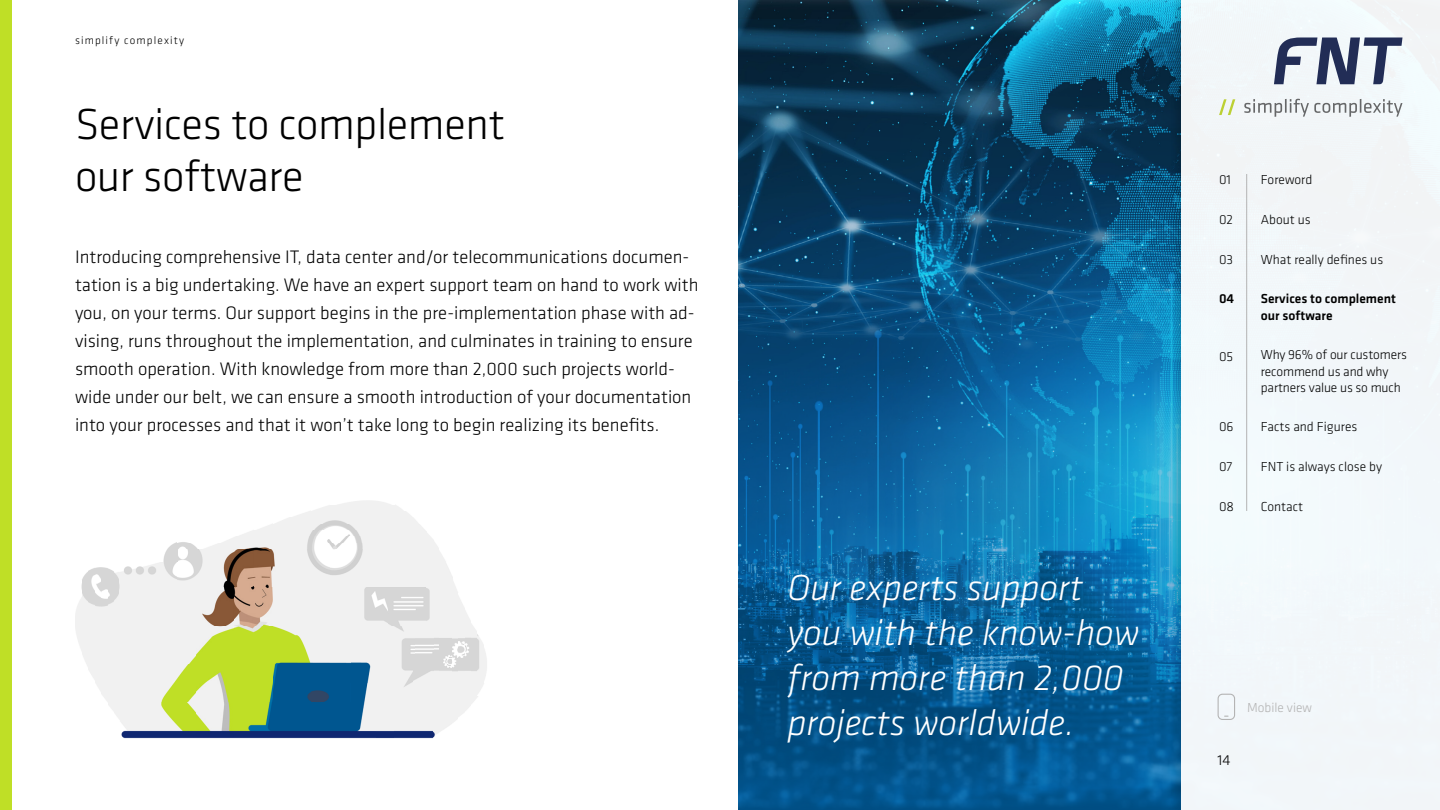
<style>
.page{position:relative;width:1440px;height:810px;background:#fff}
.page>*{position:absolute;margin:0;border:0;box-sizing:border-box;transform-origin:0 0}
.t1{font:300 45px/52.5px "Klavika";letter-spacing:-.01em;color:#000}
.t2{font:italic 300 37.5px/45px "Klavika Basic";color:#fff}
.t3{font:300 18.75px/28.1px "Klavika";color:#000}
.t4{font:300 15px "Klavika";color:#000}
.t5{font:300 13.5px/16.2px "Klavika";color:#000}
.t6{font:500 13.5px/16.2px "Klavika";color:#000}
.t7{font:300 13.5px "Klavika";color:#b3b3b3}
.t8{font:300 11.25px "Klavika";letter-spacing:.1em;color:#000}
</style>
<div class="page">
<div style="left:0;top:0;width:12px;height:810px;background:#bfdf26"></div>
<svg style="left:738px;top:19px;width:432px;height:791px;background:#0b598a"></svg>
<img style="left:376px;top:702px;width:19px;height:37px">
<img style="left:120px;top:625px;width:256px;height:114px">
<img style="left:395px;top:702px;width:38px;height:37px">
<img style="left:433px;top:540px;width:6px;height:198px">
<img style="left:439px;top:561px;width:13px;height:171px">
<img style="left:452px;top:577px;width:7px;height:146px">
<img style="left:113px;top:571px;width:7px;height:149px">
<img style="left:459px;top:598px;width:6px;height:118px">
<img style="left:107px;top:568px;width:6px;height:142px">
<img style="left:465px;top:611px;width:6px;height:100px">
<img style="left:101px;top:567px;width:6px;height:134px">
<img style="left:471px;top:624px;width:7px;height:80px">
<img style="left:376px;top:625px;width:57px;height:77px">
<img style="left:94px;top:567px;width:7px;height:124px">
<img style="left:478px;top:635px;width:6px;height:58px">
<img style="left:88px;top:568px;width:6px;height:110px">
<img style="left:81px;top:572px;width:7px;height:94px">
<img style="left:120px;top:587px;width:307px;height:38px">
<img style="left:427px;top:533px;width:6px;height:92px">
<img style="left:120px;top:561px;width:57px;height:26px">
<img style="left:177px;top:549px;width:231px;height:38px">
<img style="left:163px;top:549px;width:14px;height:12px">
<svg style="left:439px;top:551px;width:6px;height:10px"></svg>
<img style="left:167px;top:542px;width:241px;height:7px">
<img style="left:224px;top:536px;width:184px;height:6px">
<img style="left:240px;top:530px;width:168px;height:6px">
<img style="left:258px;top:523px;width:150px;height:7px">
<img style="left:277px;top:517px;width:141px;height:6px">
<div style="left:1170px;top:0;width:270px;height:810px;background:#000;opacity:.15"></div>
<div style="left:1181px;top:0;width:259px;height:810px;background:#f2f7fa"></div>
<svg style="left:1219px;top:99px;width:16px;height:16px"></svg>
<svg style="left:1244px;top:99px;width:158px;height:18px"></svg>
<svg style="left:1274px;top:38px;width:128px;height:46px"></svg>
<svg style="left:1218px;top:694px;width:17px;height:26px"></svg>
<hr style="left:1246px;top:174px;width:1px;height:337px;background:#b3b3b3">
<p class="t8" style="left:75px;top:33px;width:111px">simplify complexity</p>
<h1 class="t1" style="left:75px;top:97px;width:432px">Services to complement our software</h1>
<p class="t3" style="left:75px;top:242px;width:625px">Introducing comprehensive IT, data center and/or telecommunications documen&shy;tation is a big undertaking. We have an expert support team on hand to work with you, on your terms. Our support begins in the pre-implementation phase with ad&shy;vising, runs throughout the implementation, and culminates in training to ensure smooth operation. With knowledge from more than 2,000 such projects world&shy;wide under our belt, we can ensure a smooth introduction of your documentation into your processes and that it won’t take long to begin realizing its benefits.</p>
<h2 class="t2" style="left:788px;top:565px;width:353px">Our experts support you with the know-how from more than 2,000 projects worldwide.</h2>
<p class="t5" style="left:1219px;top:171px;width:13px">01</p>
<p class="t5" style="left:1261px;top:171px;width:53px">Foreword</p>
<p class="t5" style="left:1219px;top:211px;width:16px">02</p>
<p class="t5" style="left:1219px;top:251px;width:16px">03</p>
<p class="t5" style="left:1261px;top:211px;width:51px">About us</p>
<p class="t5" style="left:1261px;top:251px;width:124px">What really defines us</p>
<p class="t6" style="left:1219px;top:290px;width:17px">04</p>
<p class="t6" style="left:1261px;top:290px;width:136px">Services to complement our software</p>
<p class="t5" style="left:1219px;top:348px;width:16px">05</p>
<p class="t5" style="left:1219px;top:419px;width:16px">06</p>
<p class="t5" style="left:1219px;top:458px;width:15px">07</p>
<p class="t5" style="left:1219px;top:498px;width:17px">08</p>
<p class="t5" style="left:1261px;top:347px;width:148px">Why 96% of our customers recommend us and why partners value us so much</p>
<p class="t5" style="left:1261px;top:419px;width:98px">Facts and Figures</p>
<p class="t5" style="left:1261px;top:458px;width:123px">FNT is always close by</p>
<p class="t5" style="left:1261px;top:498px;width:44px">Contact</p>
<p class="t4" style="left:1218px;top:751px;width:14px">14</p>
<p class="t7" style="left:1247px;top:699px;width:66px">Mobile view</p>
</div>
